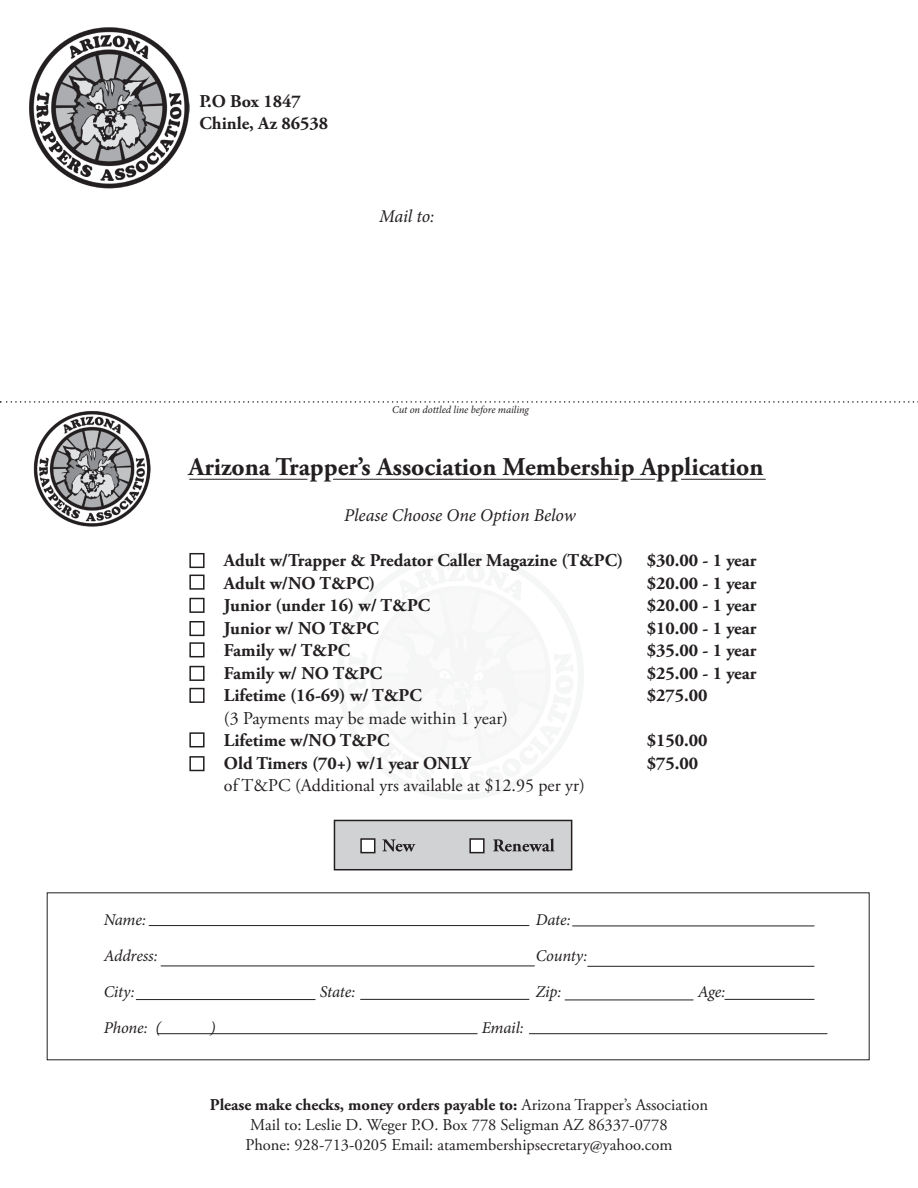
<style>
.page{position:relative;width:918px;height:1188px;background:#fff}
.page>*{position:absolute;margin:0;border:0;box-sizing:border-box;transform-origin:0 0}
.t1{font:700 25.5px "Adobe Garamond Pro";color:#231f20}
.t2{font:700 18px "Adobe Garamond Pro";color:#231f20}
.t3{font:18px "Adobe Garamond Pro";color:#231f20}
.t4{font:italic 18px "Minion Pro";letter-spacing:-.005em;color:#231f20}
.t5{font:16.5px "Adobe Garamond Pro";color:#231f20}
.t6{font:700 16.5px "Adobe Garamond Pro";color:#231f20}
.t7{font:italic 16.5px "Minion Pro";letter-spacing:-.01em;color:#231f20}
.t8{font:italic 10.5px "Minion Pro";letter-spacing:-.01em;color:#231f20}
.s1{font-weight:400}
</style>
<div class="page">
<div style="left:334px;top:820px;width:238px;height:50px;background:#d1d2d4"></div>
<div style="left:334px;top:820px;width:238px;height:50px;border:2px solid #231f20"></div>
<img style="left:29px;top:27px;width:160px;height:161px">
<img style="left:34px;top:411px;width:116px;height:116px">
<div style="left:189px;top:553px;width:16px;height:15px;border:2px solid #231f20"></div>
<div style="left:189px;top:621px;width:16px;height:15px;border:2px solid #231f20"></div>
<div style="left:189px;top:598px;width:16px;height:15px;border:2px solid #231f20"></div>
<div style="left:189px;top:575px;width:16px;height:15px;border:2px solid #231f20"></div>
<div style="left:189px;top:642px;width:16px;height:15px;border:2px solid #231f20"></div>
<div style="left:189px;top:732px;width:16px;height:15px;border:2px solid #231f20"></div>
<div style="left:189px;top:688px;width:16px;height:15px;border:2px solid #231f20"></div>
<div style="left:189px;top:666px;width:16px;height:15px;border:2px solid #231f20"></div>
<div style="left:189px;top:756px;width:16px;height:15px;border:2px solid #231f20"></div>
<div style="left:361px;top:839px;width:14px;height:14px;background:#fff"></div>
<div style="left:360px;top:838px;width:15px;height:15px;border:2px solid #231f20"></div>
<div style="left:469px;top:838px;width:16px;height:15px;border:2px solid #231f20"></div>
<svg style="left:382px;top:838px;width:173px;height:14px"></svg>
<hr style="left:149px;top:925px;width:380px;height:1px;background:#231f20">
<hr style="left:573px;top:926px;width:241px;height:1px;background:#231f20">
<hr style="left:161px;top:966px;width:373px;height:1px;background:#231f20">
<hr style="left:588px;top:966px;width:226px;height:1px;background:#231f20">
<hr style="left:136px;top:999px;width:179px;height:1px;background:#231f20">
<hr style="left:361px;top:999px;width:168px;height:1px;background:#231f20">
<hr style="left:565px;top:1000px;width:128px;height:1px;background:#231f20">
<hr style="left:725px;top:999px;width:89px;height:1px;background:#231f20">
<hr style="left:158px;top:1033px;width:319px;height:1px;background:#231f20">
<hr style="left:529px;top:1033px;width:298px;height:1px;background:#231f20">
<svg style="left:0;top:401px;width:918px;height:2px"></svg>
<hr style="left:190px;top:479px;width:117px;height:1px;background:#231f20">
<hr style="left:333px;top:479px;width:285px;height:1px;background:#231f20">
<svg style="left:631px;top:479px;width:24px;height:1px"></svg>
<hr style="left:681px;top:479px;width:84px;height:1px;background:#231f20">
<p class="t2" style="left:199px;top:91px;width:103px">P.O Box 1847</p>
<p class="t2" style="left:199px;top:113px;width:130px">Chinle, Az 86538</p>
<p class="t4" style="left:379px;top:204px;width:57px">Mail to:</p>
<p class="t8" style="left:392px;top:403px;width:138px">Cut on dottled line before mailing</p>
<p class="t1" style="left:188px;top:452px;width:576px">Arizona Trapper’s Association Membership Application</p>
<p class="t4" style="left:344px;top:503px;width:233px">Please Choose One Option Below</p>
<p class="t2" style="left:224px;top:550px;width:401px">Adult w/Trapper &amp; Predator Caller Magazine (T&amp;PC)</p>
<p class="t2" style="left:224px;top:572px;width:153px">Adult w/NO T&amp;PC)</p>
<p class="t2" style="left:224px;top:595px;width:208px">Junior (under 16) w/ T&amp;PC</p>
<p class="t2" style="left:224px;top:617px;width:157px">Junior w/ NO T&amp;PC</p>
<p class="t2" style="left:224px;top:640px;width:128px">Family w/ T&amp;PC</p>
<p class="t2" style="left:224px;top:662px;width:160px">Family w/ NO T&amp;PC</p>
<p class="t2" style="left:224px;top:685px;width:199px">Lifetime (16-69) w/ T&amp;PC</p>
<p class="t3" style="left:224px;top:707px;width:286px">(3 Payments may be made within 1 year)</p>
<p class="t2" style="left:224px;top:730px;width:167px">Lifetime w/NO T&amp;PC</p>
<p class="t2" style="left:224px;top:752px;width:248px">Old Timers (70+) w/1 year ONLY</p>
<p class="t3" style="left:224px;top:775px;width:362px">of T&amp;PC (Additional yrs available at $12.95 per yr)</p>
<p class="t2" style="left:647px;top:550px;width:111px">$30.00 - 1 year</p>
<p class="t2" style="left:647px;top:572px;width:111px">$20.00 - 1 year</p>
<p class="t2" style="left:647px;top:595px;width:111px">$20.00 - 1 year</p>
<p class="t2" style="left:647px;top:617px;width:111px">$10.00 - 1 year</p>
<p class="t2" style="left:647px;top:640px;width:111px">$35.00 - 1 year</p>
<p class="t2" style="left:647px;top:662px;width:111px">$25.00 - 1 year</p>
<p class="t2" style="left:647px;top:685px;width:62px">$275.00</p>
<p class="t2" style="left:647px;top:730px;width:62px">$150.00</p>
<p class="t2" style="left:647px;top:752px;width:53px">$75.00</p>
<p class="t7" style="left:104px;top:908px;width:44px">Name:</p>
<p class="t7" style="left:536px;top:908px;width:36px">Date:</p>
<p class="t7" style="left:104px;top:944px;width:55px">Address:</p>
<p class="t7" style="left:536px;top:944px;width:53px">County:</p>
<p class="t7" style="left:104px;top:980px;width:33px">City:</p>
<p class="t7" style="left:320px;top:980px;width:37px">State:</p>
<p class="t7" style="left:536px;top:980px;width:27px">Zip:</p>
<p class="t7" style="left:698px;top:980px;width:29px">Age:</p>
<p class="t7" style="left:104px;top:1016px;width:59px">Phone: (</p>
<p class="t7" style="left:210px;top:1016px;width:7px">)</p>
<p class="t7" style="left:482px;top:1016px;width:44px">Email:</p>
<p class="t6" style="left:210px;top:1095px;width:500px">Please make checks, money orders payable to: <span class="s1">Arizona Trapper’s Association</span></p>
<p class="t5" style="left:250px;top:1115px;width:419px">Mail to: Leslie D. Weger P.O. Box 778 Seligman AZ 86337-0778</p>
<p class="t5" style="left:245px;top:1135px;width:429px">Phone: 928-713-0205 Email: atamembershipsecretary@yahoo.com</p>
</div>
